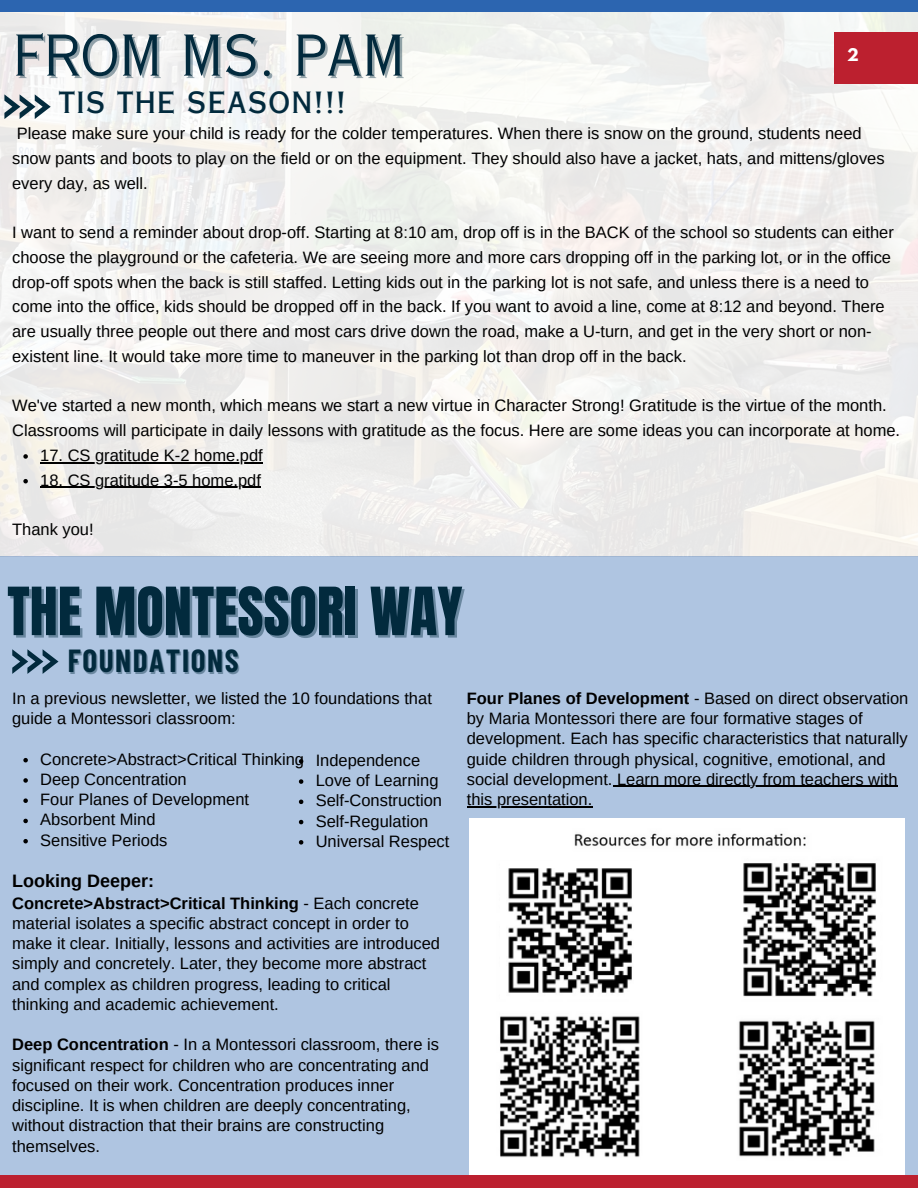
<style>
.page{position:relative;width:918px;height:1188px;background:#fff}
.page>*{position:absolute;margin:0;border:0;box-sizing:border-box;transform-origin:0 0}
.t1{font:56.4px "Anton";color:#022a3d}
.t2{font:56.4px "Copperplate Gothic LT Pro 29 AB";color:#022a3d}
.t3{font:700 31.2px "Barlow Condensed";letter-spacing:.05em;color:#022a3d}
.t4{font:29.1px "Copperplate Gothic LT Pro 30 AB";letter-spacing:.05em;color:#022a3d}
.t5{font:700 18px "Arimo";color:#000}
.t6{font:16.5px/20.2px "Arimo";color:#000}
.t7{font:700 15.45px "League Spartan";color:#fff}
.s1{font-weight:700}
</style>
<div class="page">
<img style="left:0;top:12px;width:918px;height:545px">
<div style="left:0;top:0;width:918px;height:12px;background:#2c65b0"></div>
<div style="left:0;top:557px;width:918px;height:631px;background:#afc5e1"></div>
<div style="left:0;top:1175px;width:918px;height:13px;background:#bc202f"></div>
<svg style="left:12px;top:649px;width:46px;height:25px"></svg>
<div style="left:834px;top:32px;width:84px;height:52px;background:#bc202f"></div>
<svg style="left:4px;top:94px;width:46px;height:25px"></svg>
<svg style="left:23px;top:758px;width:5px;height:4px"></svg>
<svg style="left:23px;top:778px;width:5px;height:5px"></svg>
<svg style="left:23px;top:798px;width:5px;height:5px"></svg>
<svg style="left:23px;top:819px;width:5px;height:4px"></svg>
<svg style="left:23px;top:839px;width:5px;height:4px"></svg>
<svg style="left:299px;top:759px;width:4px;height:5px"></svg>
<svg style="left:299px;top:779px;width:4px;height:5px"></svg>
<svg style="left:299px;top:800px;width:4px;height:4px"></svg>
<svg style="left:299px;top:820px;width:4px;height:4px"></svg>
<svg style="left:299px;top:840px;width:4px;height:5px"></svg>
<div style="left:470px;top:818px;width:434px;height:357px;background:#fff"></div>
<img style="left:500px;top:862px;width:140px;height:136px">
<img style="left:742px;top:862px;width:137px;height:136px">
<img style="left:500px;top:1014px;width:141px;height:145px">
<img style="left:737px;top:1019px;width:141px;height:140px">
<svg style="left:23px;top:454px;width:5px;height:5px"></svg>
<hr style="left:40px;top:462px;width:223px;height:1px;background:#000">
<svg style="left:23px;top:479px;width:5px;height:4px"></svg>
<hr style="left:40px;top:487px;width:221px;height:1px;background:#000">
<hr style="left:613px;top:786px;width:285px;height:1px;background:#000">
<hr style="left:467px;top:806px;width:125px;height:1px;background:#000">
<p class="t2" style="left:12px;top:35px;width:395px">FROM MS. PAM</p>
<p class="t4" style="left:59px;top:92px;width:289px">TIS THE SEASON!!!</p>
<p class="t7" style="left:847px;top:47px;width:13px">2</p>
<p class="t6" style="left:12px;top:121px;width:874px;line-height:24.8px">Please make sure your child is ready for the colder temperatures. When there is snow on the ground, students need snow pants and boots to play on the field or on the equipment. They should also have a jacket, hats, and mittens/gloves every day, as well.</p>
<p class="t6" style="left:12px;top:220px;width:883px;line-height:24.8px">I want to send a reminder about drop-off. Starting at 8:10 am, drop off is in the BACK of the school so students can either choose the playground or the cafeteria. We are seeing more and more cars dropping off in the parking lot, or in the office drop-off spots when the back is still staffed. Letting kids out in the parking lot is not safe, and unless there is a need to come into the office, kids should be dropped off in the back. If you want to avoid a line, come at 8:12 and beyond. There are usually three people out there and most cars drive down the road, make a U-turn, and get in the very short or non&shy;existent line. It would take more time to maneuver in the parking lot than drop off in the back.</p>
<p class="t6" style="left:12px;top:393px;width:890px;line-height:24.8px">We've started a new month, which means we start a new virtue in Character Strong! Gratitude is the virtue of the month.<br>Classrooms will participate in daily lessons with gratitude as the focus. Here are some ideas you can incorporate at home.</p>
<p class="t6" style="left:40px;top:445px;width:224px">17. CS gratitude K-2 home.pdf</p>
<p class="t6" style="left:40px;top:470px;width:222px">18. CS gratitude 3-5 home.pdf</p>
<p class="t6" style="left:12px;top:519px;width:83px">Thank you!</p>
<p class="t1" style="left:7px;top:571px;width:457px">THE MONTESSORI WAY</p>
<p class="t3" style="left:68px;top:641px;width:172px">FOUNDATIONS</p>
<p class="t6" style="left:12px;top:688px;width:421px">In a previous newsletter, we listed the 10 foundations that guide a Montessori classroom:</p>
<p class="t6" style="left:40px;top:749px;width:265px">Concrete&gt;Abstract&gt;Critical Thinking</p>
<p class="t6" style="left:40px;top:769px;width:148px">Deep Concentration</p>
<p class="t6" style="left:40px;top:789px;width:210px">Four Planes of Development</p>
<p class="t6" style="left:40px;top:810px;width:117px">Absorbent Mind</p>
<p class="t6" style="left:40px;top:830px;width:129px">Sensitive Periods</p>
<p class="t6" style="left:316px;top:750px;width:106px">Independence</p>
<p class="t6" style="left:316px;top:770px;width:124px">Love of Learning</p>
<p class="t6" style="left:316px;top:790px;width:128px">Self-Construction</p>
<p class="t6" style="left:316px;top:811px;width:114px">Self-Regulation</p>
<p class="t6" style="left:316px;top:831px;width:135px">Universal Respect</p>
<p class="t5" style="left:12px;top:871px;width:143px">Looking Deeper:</p>
<p class="t6" style="left:12px;top:893px;width:429px"><span class="s1">Concrete&gt;Abstract&gt;Critical Thinking</span> - Each concrete material isolates a specific abstract concept in order to make it clear. Initially, lessons and activities are introduced simply and concretely. Later, they become more abstract and complex as children progress, leading to critical thinking and academic achievement.</p>
<p class="t6" style="left:12px;top:1035px;width:428px"><span class="s1">Deep Concentration</span> - In a Montessori classroom, there is significant respect for children who are concentrating and focused on their work. Concentration produces inner discipline. It is when children are deeply concentrating, without distraction that their brains are constructing themselves.</p>
<p class="t6" style="left:467px;top:688px;width:443px"><span class="s1">Four Planes of Development</span> - Based on direct observation by Maria Montessori there are four formative stages of development. Each has specific characteristics that naturally guide children through physical, cognitive, emotional, and social development. Learn more directly from teachers with this presentation.</p>
</div>
